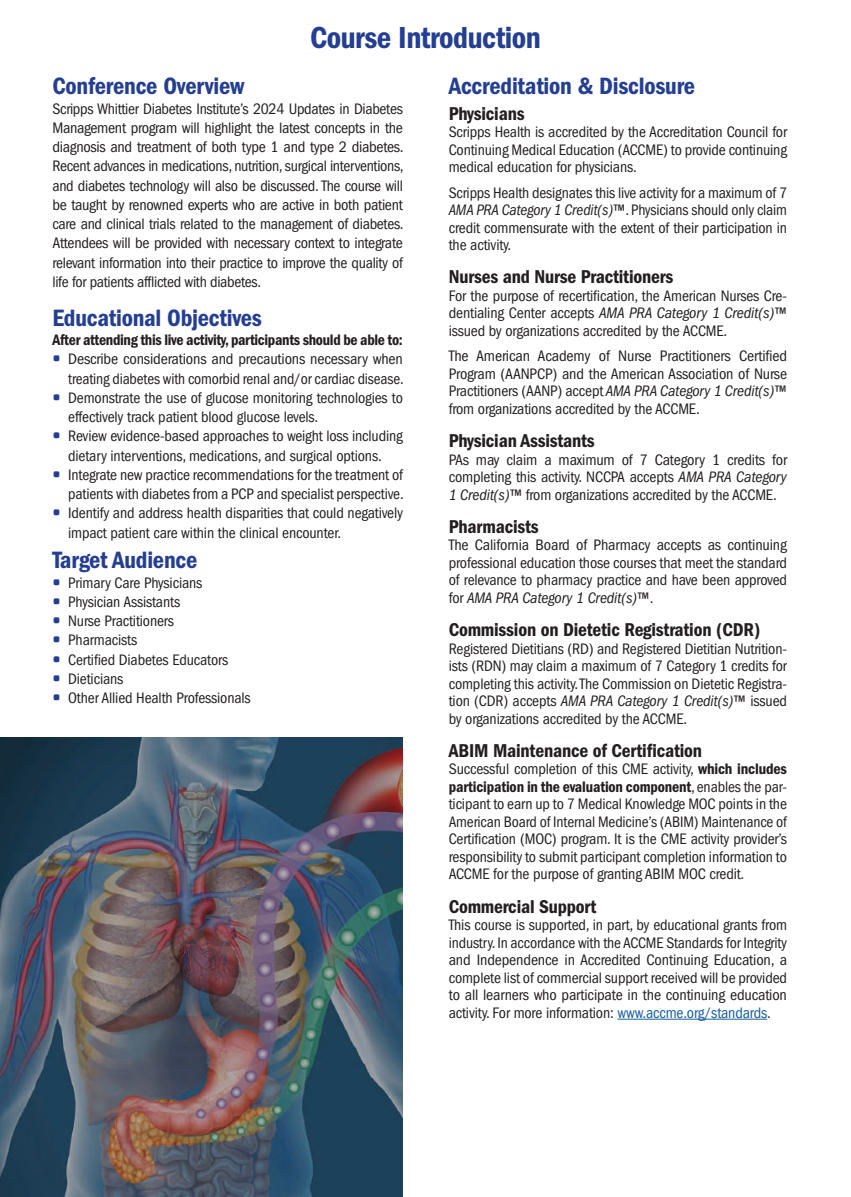
<style>
.page{position:relative;width:851px;height:1197px;background:#fff}
.page>*{position:absolute;margin:0;border:0;box-sizing:border-box;transform-origin:0 0}
.t1{font:31.5px "ITC Franklin Gothic Std Dm Cd";letter-spacing:-.015em;color:#243e91}
.t2{font:24.5px "ITC Franklin Gothic Std Dm Cd";letter-spacing:-.01em;color:#243e91}
.t3{font:19.25px "ITC Franklin Gothic Std Dm Cd";letter-spacing:-.01em;color:#231f20}
.t4{font:condensed 15.75px/17.5px "ITC Franklin Gothic Std";letter-spacing:-.01em;color:#231f20;text-align:justify}
.t5{font:15.75px "ITC Franklin Gothic Std Dm Cd";letter-spacing:-.02em;color:#231f20}
.s1{font-family:"Vitesse";font-weight:900;font-stretch:normal;color:#243e91}
.s2{font-style:italic}
.s3{font-family:"ITC Franklin Gothic Std Dm Cd";font-stretch:normal}
.s4{font-family:"ITC Franklin Gothic Std";font-stretch:condensed}
.s5{color:#175d9e}
</style>
<div class="page">
<img style="left:0;top:738px;width:403px;height:459px">
<hr style="left:617px;top:1019px;width:150px;height:1px;background:#175d9e">
<h1 class="t1" style="left:310px;top:19px;width:232px">Course Introduction</h1>
<h2 class="t2" style="left:52px;top:72px;width:193px">Conference Overview</h2>
<p class="t4" style="left:52px;top:99px;width:353px;line-height:19.2px">Scripps Whittier Diabetes Institute’s 2024 Updates in Diabetes Management program will highlight the latest concepts in the diagnosis and treatment of both type 1 and type 2 diabetes.<br>Recent advances in medications, nutrition, surgical interventions, and diabetes technology will also be discussed. The course will be taught by renowned experts who are active in both patient care and clinical trials related to the management of diabetes.<br>Attendees will be provided with necessary context to integrate relevant information into their practice to improve the quality of life for patients afflicted with diabetes.</p>
<h2 class="t2" style="left:52px;top:304px;width:211px">Educational Objectives</h2>
<p class="t5" style="left:52px;top:331px;width:352px">After attending this live activity, participants should be able to:</p>
<p class="t4" style="left:52px;top:350px;width:353px;line-height:19.2px;text-align:right"><span class="s1">•</span> Describe considerations and precautions necessary when treating diabetes with comorbid renal and/or cardiac disease.</p>
<p class="t4" style="left:68px;top:388px;width:336px;line-height:19.2px;text-indent:-16px"><span class="s1">•</span> Demonstrate the use of glucose monitoring technologies to effectively track patient blood glucose levels.</p>
<p class="t4" style="left:52px;top:427px;width:352px;line-height:19.2px;text-align:center"><span class="s1">•</span> Review evidence-based approaches to weight loss including dietary interventions, medications, and surgical options.</p>
<p class="t4" style="left:52px;top:465px;width:353px;line-height:19.2px;text-align:right"><span class="s1">•</span> Integrate new practice recommendations for the treatment of patients with diabetes from a PCP and specialist perspective.</p>
<p class="t4" style="left:68px;top:504px;width:336px;line-height:19.2px;text-indent:-16px"><span class="s1">•</span> Identify and address health disparities that could negatively impact patient care within the clinical encounter.</p>
<h2 class="t2" style="left:52px;top:546px;width:146px">Target Audience</h2>
<p class="t4" style="left:52px;top:574px;width:151px"><span class="s1">•</span> Primary Care Physicians</p>
<p class="t4" style="left:52px;top:593px;width:129px"><span class="s1">•</span> Physician Assistants</p>
<p class="t4" style="left:52px;top:612px;width:123px"><span class="s1">•</span> Nurse Practitioners</p>
<p class="t4" style="left:52px;top:632px;width:86px"><span class="s1">•</span> Pharmacists</p>
<p class="t4" style="left:52px;top:651px;width:177px"><span class="s1">•</span> Certified Diabetes Educators</p>
<p class="t4" style="left:52px;top:670px;width:72px"><span class="s1">•</span> Dieticians</p>
<p class="t4" style="left:52px;top:689px;width:200px"><span class="s1">•</span> Other Allied Health Professionals</p>
<h2 class="t2" style="left:448px;top:72px;width:248px">Accreditation &amp; Disclosure</h2>
<p class="t3" style="left:448px;top:102px;width:77px">Physicians</p>
<p class="t4" style="left:448px;top:124px;width:340px">Scripps Health is accredited by the Accreditation Council for Continuing Medical Education (ACCME) to provide continuing medical education for physicians.</p>
<p class="t4" style="left:448px;top:184px;width:340px">Scripps Health designates this live activity for a maximum of 7<br><span class="s2">AMA PRA Category 1 Credit(s)™</span>. Physicians should only claim credit commensurate with the extent of their participation in the activity.</p>
<p class="t3" style="left:448px;top:266px;width:226px">Nurses and Nurse Practitioners</p>
<p class="t4" style="left:448px;top:287px;width:340px">For the purpose of recertification, the American Nurses Cre&shy;dentialing Center accepts <span class="s2">AMA PRA Category 1 Credit(s)™ </span>issued by organizations accredited by the ACCME.</p>
<p class="t4" style="left:448px;top:348px;width:340px">The American Academy of Nurse Practitioners Certified Program (AANPCP) and the American Association of Nurse Practitioners (AANP) accept <span class="s2">AMA PRA Category 1 Credit(s)™ </span>from organizations accredited by the ACCME.</p>
<p class="t3" style="left:448px;top:430px;width:148px">Physician Assistants</p>
<p class="t4" style="left:448px;top:451px;width:340px">PAs may claim a maximum of 7 Category 1 credits for completing this activity. NCCPA accepts <span class="s2">AMA PRA Category 1 Credit(s)™</span> from organizations accredited by the ACCME.</p>
<p class="t3" style="left:448px;top:515px;width:91px">Pharmacists</p>
<p class="t4" style="left:448px;top:537px;width:340px">The California Board of Pharmacy accepts as continuing professional education those courses that meet the standard of relevance to pharmacy practice and have been approved for <span class="s2">AMA PRA Category 1 Credit(s)™</span>.</p>
<p class="t3" style="left:448px;top:619px;width:313px">Commission on Dietetic Registration (CDR)</p>
<p class="t4" style="left:448px;top:640px;width:340px">Registered Dietitians (RD) and Registered Dietitian Nutrition&shy;ists (RDN) may claim a maximum of 7 Category 1 credits for completing this activity. The Commission on Dietetic Registra&shy;tion (CDR) accepts <span class="s2">AMA PRA Category 1 Credit(s)™</span> issued by organizations accredited by the ACCME.</p>
<p class="t3" style="left:448px;top:739px;width:255px">ABIM Maintenance of Certification</p>
<p class="t4" style="left:448px;top:761px;width:340px">Successful completion of this CME activity, <span class="s3">which includes</span></p>
<p class="t5" style="left:448px;top:778px;width:340px">participation in the evaluation component<span class="s4">, enables the par-</span></p>
<p class="t4" style="left:448px;top:796px;width:340px">ticipant to earn up to 7 Medical Knowledge MOC points in the American Board of Internal Medicine’s (ABIM) Maintenance of Certification (MOC) program. It is the CME activity provider’s responsibility to submit participant completion information to ACCME for the purpose of granting ABIM MOC credit.</p>
<p class="t3" style="left:448px;top:895px;width:149px">Commercial Support</p>
<p class="t4" style="left:448px;top:916px;width:340px">This course is supported, in part, by educational grants from industry. In accordance with the ACCME Standards for Integrity and Independence in Accredited Continuing Education, a complete list of commercial support received will be provided to all learners who participate in the continuing education activity. For more information: <span class="s5">www.accme.org/standards</span>.</p>
</div>
